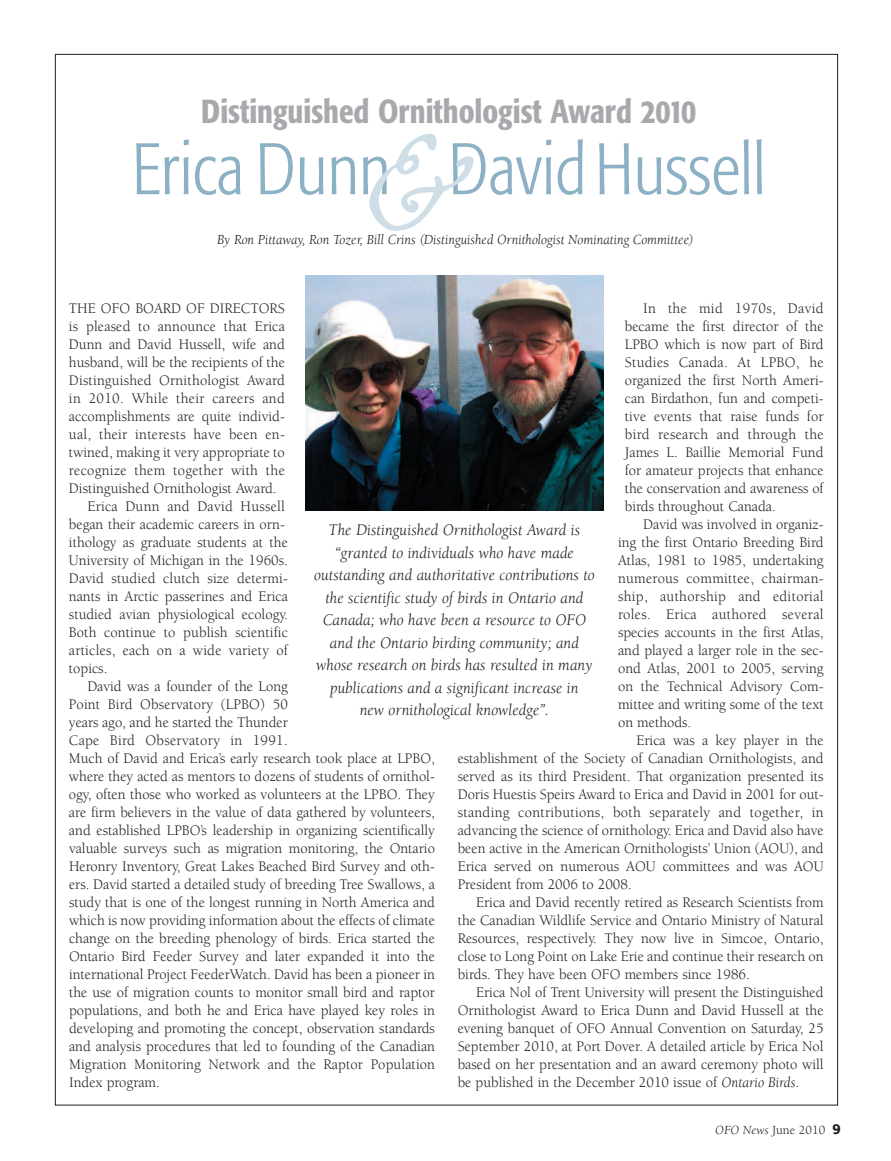
<style>
.page{position:relative;width:891px;height:1161px;background:#fff}
.page>*{position:absolute;margin:0;border:0;box-sizing:border-box;transform-origin:0 0}
.t1{font:300 condensed 72px "Formata";color:#8cb1c4;scale:.96 1}
.t2{font:500 condensed 33px "Formata";color:#a8a9ad;scale:.96 1}
.t3{font:italic 16.5px/22.5px "Berkeley";letter-spacing:.005em;color:#231f20;text-align:center}
.t4{font:15px/18px "Berkeley";color:#231f20;text-align:justify}
.t5{font:15px "Berkeley";letter-spacing:.02em;color:#231f20}
.t6{font:italic 14.25px "Berkeley";color:#231f20}
.t7{font:12.75px "Berkeley";color:#231f20}
.s1{font-family:"P22 Cezanne";font-weight:400;font-stretch:normal;font-size:123px;color:#cedde6}
.s2{font-style:italic}
.s3{font-family:"Formata";font-weight:500;font-size:14.25px}
</style>
<div class="page">
<img style="left:306px;top:275px;width:298px;height:236px">
<h2 class="t2" style="left:201px;top:98px;width:517px">Distinguished Ornithologist Award 2010</h2>
<h1 class="t1" style="left:132px;top:140px;width:662px">Erica Dunn<span class="s1">&amp;</span>DavidHussell</h1>
<p class="t6" style="left:217px;top:234px;width:478px">By Ron Pittaway, Ron Tozer, Bill Crins (Distinguished Ornithologist Nominating Committee)</p>
<p class="t4" style="left:625px;top:300px;width:200px;text-indent:18px">In the mid 1970s, David became the first director of the LPBO which is now part of Bird Studies Canada. At LPBO, he organized the first North Ameri&shy;can Birdathon, fun and competi&shy;tive events that raise funds for bird research and through the James L. Baillie Memorial Fund for amateur projects that enhance the conservation and awareness of birds throughout Canada.</p>
<p class="t4" style="left:618px;top:516px;width:207px;text-indent:25px">David was involved in organiz&shy;ing the first Ontario Breeding Bird Atlas, 1981 to 1985, undertaking numerous committee, chairman&shy;ship, authorship and editorial roles. Erica authored several species accounts in the first Atlas, and played a larger role in the sec&shy;ond Atlas, 2001 to 2005, serving on the Technical Advisory Com&shy;mittee and writing some of the text on methods.</p>
<p class="t4" style="left:458px;top:732px;width:367px;text-indent:179px">Erica was a key player in the establishment of the Society of Canadian Ornithologists, and served as its third President. That organization presented its Doris Huestis Speirs Award to Erica and David in 2001 for out&shy;standing contributions, both separately and together, in advancing the science of ornithology. Erica and David also have been active in the American Ornithologists’ Union (AOU), and Erica served on numerous AOU committees and was AOU President from 2006 to 2008.</p>
<p class="t4" style="left:458px;top:894px;width:367px;text-indent:18px">Erica and David recently retired as Research Scientists from the Canadian Wildlife Service and Ontario Ministry of Natural Resources, respectively. They now live in Simcoe, Ontario, close to Long Point on Lake Erie and continue their research on birds. They have been OFO members since 1986.</p>
<p class="t4" style="left:458px;top:984px;width:367px;text-indent:18px">Erica Nol of Trent University will present the Distinguished Ornithologist Award to Erica Dunn and David Hussell at the evening banquet of OFO Annual Convention on Saturday, 25<br>September 2010, at Port Dover. A detailed article by Erica Nol based on her presentation and an award ceremony photo will be published in the December 2010 issue of <span class="s2">Ontario Birds</span>.</p>
<p class="t7" style="left:715px;top:1125px;width:127px"><span class="s2">OFO News</span> June 2010 <span class="s3">9</span></p>
<p class="t4" style="left:69px;top:300px;width:217px">THE OFO BOARD OF DIRECTORS</p>
<p class="t4" style="left:69px;top:318px;width:217px">is pleased to announce that Erica</p>
<p class="t4" style="left:69px;top:336px;width:217px">Dunn and David Hussell, wife and</p>
<p class="t4" style="left:69px;top:354px;width:217px">husband, will be the recipients of the</p>
<p class="t4" style="left:69px;top:372px;width:217px">Distinguished Ornithologist Award</p>
<p class="t5" style="left:69px;top:392px;width:217px">in 2010. While their careers and</p>
<p class="t4" style="left:69px;top:408px;width:217px">accomplishments are quite individ-</p>
<p class="t5" style="left:69px;top:428px;width:217px">ual, their interests have been en-</p>
<p class="t4" style="left:69px;top:444px;width:217px">twined, making it very appropriate to</p>
<p class="t5" style="left:69px;top:464px;width:217px">recognize them together with the</p>
<p class="t4" style="left:69px;top:480px;width:209px">Distinguished Ornithologist Award.</p>
<p class="t4" style="left:87px;top:498px;width:199px">Erica Dunn and David Hussell</p>
<p class="t4" style="left:69px;top:516px;width:217px">began their academic careers in orn-</p>
<p class="t4" style="left:69px;top:534px;width:220px">ithology as graduate students at the</p>
<p class="t4" style="left:69px;top:552px;width:220px">University of Michigan in the 1960s.</p>
<p class="t4" style="left:69px;top:570px;width:220px">David studied clutch size determi-</p>
<p class="t4" style="left:69px;top:588px;width:220px">nants in Arctic passerines and Erica</p>
<p class="t4" style="left:69px;top:606px;width:220px">studied avian physiological ecology.</p>
<p class="t4" style="left:69px;top:624px;width:220px">Both continue to publish scientific</p>
<p class="t4" style="left:69px;top:642px;width:220px">articles, each on a wide variety of</p>
<p class="t4" style="left:69px;top:660px;width:40px">topics.</p>
<p class="t4" style="left:87px;top:678px;width:202px">David was a founder of the Long</p>
<p class="t4" style="left:69px;top:696px;width:220px">Point Bird Observatory (LPBO) 50</p>
<p class="t4" style="left:69px;top:714px;width:220px">years ago, and he started the Thunder</p>
<p class="t5" style="left:69px;top:734px;width:220px">Cape Bird Observatory in 1991.</p>
<p class="t4" style="left:69px;top:750px;width:367px">Much of David and Erica’s early research took place at LPBO,</p>
<p class="t4" style="left:69px;top:768px;width:367px">where they acted as mentors to dozens of students of ornithol-</p>
<p class="t4" style="left:69px;top:786px;width:367px">ogy, often those who worked as volunteers at the LPBO. They</p>
<p class="t4" style="left:69px;top:804px;width:367px">are firm believers in the value of data gathered by volunteers,</p>
<p class="t4" style="left:69px;top:822px;width:367px">and established LPBO’s leadership in organizing scientifically</p>
<p class="t4" style="left:69px;top:840px;width:367px">valuable surveys such as migration monitoring, the Ontario</p>
<p class="t4" style="left:69px;top:858px;width:367px">Heronry Inventory, Great Lakes Beached Bird Survey and oth-</p>
<p class="t4" style="left:69px;top:876px;width:367px">ers. David started a detailed study of breeding Tree Swallows, a</p>
<p class="t4" style="left:69px;top:894px;width:367px">study that is one of the longest running in North America and</p>
<p class="t4" style="left:69px;top:912px;width:367px">which is now providing information about the effects of climate</p>
<p class="t4" style="left:69px;top:930px;width:367px">change on the breeding phenology of birds. Erica started the</p>
<p class="t4" style="left:69px;top:948px;width:367px">Ontario Bird Feeder Survey and later expanded it into the</p>
<p class="t4" style="left:69px;top:966px;width:367px">international Project FeederWatch. David has been a pioneer in</p>
<p class="t4" style="left:69px;top:984px;width:367px">the use of migration counts to monitor small bird and raptor</p>
<p class="t4" style="left:69px;top:1002px;width:367px">populations, and both he and Erica have played key roles in</p>
<p class="t4" style="left:69px;top:1020px;width:367px">developing and promoting the concept, observation standards</p>
<p class="t4" style="left:69px;top:1038px;width:367px">and analysis procedures that led to founding of the Canadian</p>
<p class="t4" style="left:69px;top:1056px;width:367px">Migration Monitoring Network and the Raptor Population</p>
<p class="t4" style="left:69px;top:1074px;width:92px">Index program.</p>
<p class="t3" style="left:314px;top:520px;width:282px">The Distinguished Ornithologist Award is “granted to individuals who have made outstanding and authoritative contributions to the scientific study of birds in Ontario and Canada; who have been a resource to OFO and the Ontario birding community; and whose research on birds has resulted in many publications and a significant increase in<br>new ornithological knowledge”.</p>
</div>
